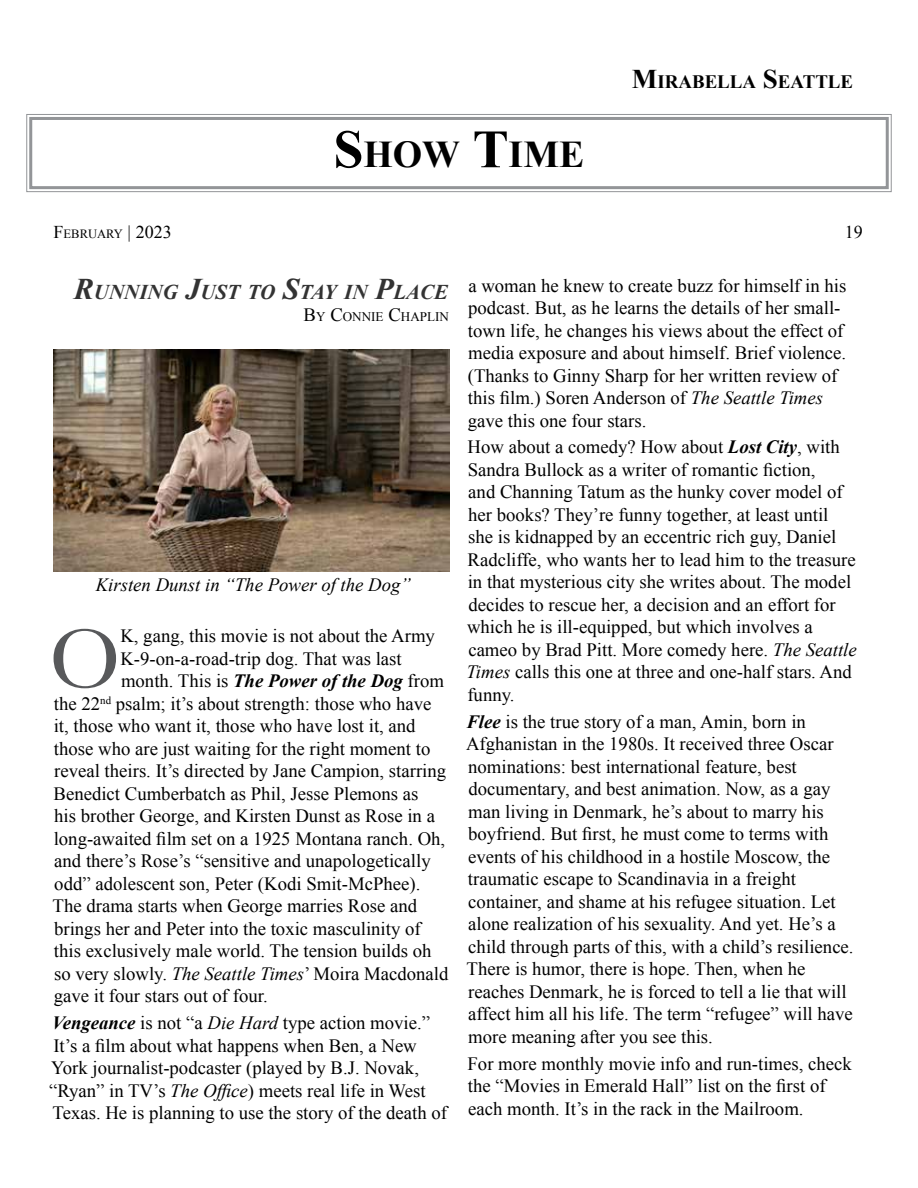
<style>
.page{position:relative;width:918px;height:1188px;background:#fff}
.page>*{position:absolute;margin:0;border:0;box-sizing:border-box;transform-origin:0 0}
.t1{font:86.7px "Baskerville";color:#58595b}
.t2{font:700 37.8px "Times New Roman";color:#000}
.t3{font:italic 700 21px "Times New Roman";color:#333}
.t4{font:700 18.9px "Times New Roman";color:#000}
.t5{font:18.75px/22.5px "Times New Roman";color:#000}
.t6{font:italic 18.75px "Times New Roman";color:#000}
.t7{font:18px "Times New Roman";color:#000}
.t8{font:13.2px "Times New Roman";color:#000}
.t9{font:12.6px "Times New Roman";color:#000}
.s1{font-size:54px}
.s2{font-size:27px}
.s3{font-size:18px}
.s4{font-size:30px}
.s5{font-size:18.75px}
.s6{font-weight:700;font-style:italic}
.s7{font-style:italic}
</style>
<div class="page">
<svg style="left:26px;top:114px;width:866px;height:79px"></svg>
<div style="left:29px;top:117px;width:860px;height:72px;border:3px solid #939598"></div>
<img style="left:54px;top:349px;width:396px;height:223px">
<h2 class="t2" style="left:333px;top:128px;width:252px"><span class="s1">S</span>HOW <span class="s1">T</span>IME</h2>
<p class="t4" style="left:632px;top:69px;width:223px"><span class="s2">M</span>IRABELLA <span class="s2">S</span>EATTLE</p>
<p class="t9" style="left:54px;top:226px;width:120px"><span class="s3">F</span>EBRUARY <span class="s3">| 2023</span></p>
<p class="t7" style="left:845px;top:220px;width:19px">19</p>
<p class="t3" style="left:74px;top:277px;width:377px"><span class="s4">R</span>UNNING <span class="s4">J</span>UST TO <span class="s4">S</span>TAY IN <span class="s4">P</span>LACE</p>
<p class="t8" style="left:304px;top:307px;width:147px"><span class="s5">B</span>Y <span class="s5">C</span>ONNIE <span class="s5">C</span>HAPLIN</p>
<p class="t6" style="left:96px;top:572px;width:317px">Kirsten Dunst in “The Power of the Dog”</p>
<h1 class="t1" style="left:49px;top:604px;width:73px">O</h1>
<p class="t5" style="left:120px;top:624px;width:316px">K, gang, this movie is not about the Army</p>
<p class="t5" style="left:120px;top:647px;width:283px">K-9-on-a-road-trip dog. That was last</p>
<p class="t5" style="left:121px;top:669px;width:325px">month. This is <span class="s6">The Power of the Dog</span> from</p>
<p class="t5" style="left:54px;top:692px;width:379px">the 22<sup>nd</sup> psalm; it’s about strength: those who have</p>
<p class="t5" style="left:54px;top:714px;width:363px">it, those who want it, those who have lost it, and</p>
<p class="t5" style="left:54px;top:737px;width:378px">those who are just waiting for the right moment to</p>
<p class="t5" style="left:54px;top:759px;width:394px">reveal theirs. It’s directed by Jane Campion, starring</p>
<p class="t5" style="left:54px;top:782px;width:367px">Benedict Cumberbatch as Phil, Jesse Plemons as</p>
<p class="t5" style="left:54px;top:804px;width:382px">his brother George, and Kirsten Dunst as Rose in a</p>
<p class="t5" style="left:54px;top:827px;width:393px">long-awaited film set on a 1925 Montana ranch. Oh,</p>
<p class="t5" style="left:54px;top:849px;width:378px">and there’s Rose’s “sensitive and unapologetically</p>
<p class="t5" style="left:54px;top:872px;width:368px">odd” adolescent son, Peter (Kodi Smit-McPhee).</p>
<p class="t5" style="left:53px;top:894px;width:366px">The drama starts when George marries Rose and</p>
<p class="t5" style="left:54px;top:917px;width:368px">brings her and Peter into the toxic masculinity of</p>
<p class="t5" style="left:54px;top:939px;width:379px">this exclusively male world. The tension builds oh</p>
<p class="t5" style="left:54px;top:962px;width:396px">so very slowly. <span class="s7">The Seattle Times</span>’ Moira Macdonald</p>
<p class="t5" style="left:54px;top:984px;width:216px">gave it four stars out of four.</p>
<p class="t5" style="left:49px;top:1011px;width:399px"><span class="s6">Vengeance</span> is not “a <span class="s7">Die Hard</span> type action movie.” It’s a film about what happens when Ben, a New York journalist-podcaster (played by B.J. Novak, “Ryan” in TV’s <span class="s7">The Office</span>) meets real life in West Texas. He is planning to use the story of the death of</p>
<p class="t5" style="left:468px;top:274px;width:380px">a woman he knew to create buzz for himself in his podcast. But, as he learns the details of her small&shy;town life, he changes his views about the effect of media exposure and about himself. Brief violence. (Thanks to Ginny Sharp for her written review of this film.) Soren Anderson of <span class="s7">The Seattle Times </span>gave this one four stars.</p>
<p class="t5" style="left:467px;top:436px;width:392px">How about a comedy? How about <span class="s6">Lost City</span>, with Sandra Bullock as a writer of romantic fiction,<br>and Channing Tatum as the hunky cover model of her books? They’re funny together, at least until<br>she is kidnapped by an eccentric rich guy, Daniel Radcliffe, who wants her to lead him to the treasure in that mysterious city she writes about. The model decides to rescue her, a decision and an effort for which he is ill-equipped, but which involves a cameo by Brad Pitt. More comedy here. <span class="s7">The Seattle Times</span> calls this one at three and one-half stars. And funny.</p>
<p class="t5" style="left:466px;top:710px;width:389px"><span class="s6">Flee</span> is the true story of a man, Amin, born in Afghanistan in the 1980s. It received three Oscar nominations: best international feature, best documentary, and best animation. Now, as a gay man living in Denmark, he’s about to marry his boyfriend. But first, he must come to terms with events of his childhood in a hostile Moscow, the traumatic escape to Scandinavia in a freight container, and shame at his refugee situation. Let alone realization of his sexuality. And yet. He’s a child through parts of this, with a child’s resilience.<br>There is humor, there is hope. Then, when he reaches Denmark, he is forced to tell a lie that will affect him all his life. The term “refugee” will have more meaning after you see this.</p>
<p class="t5" style="left:468px;top:1052px;width:386px">For more monthly movie info and run-times, check the “Movies in Emerald Hall” list on the first of each month. It’s in the rack in the Mailroom.</p>
</div>
